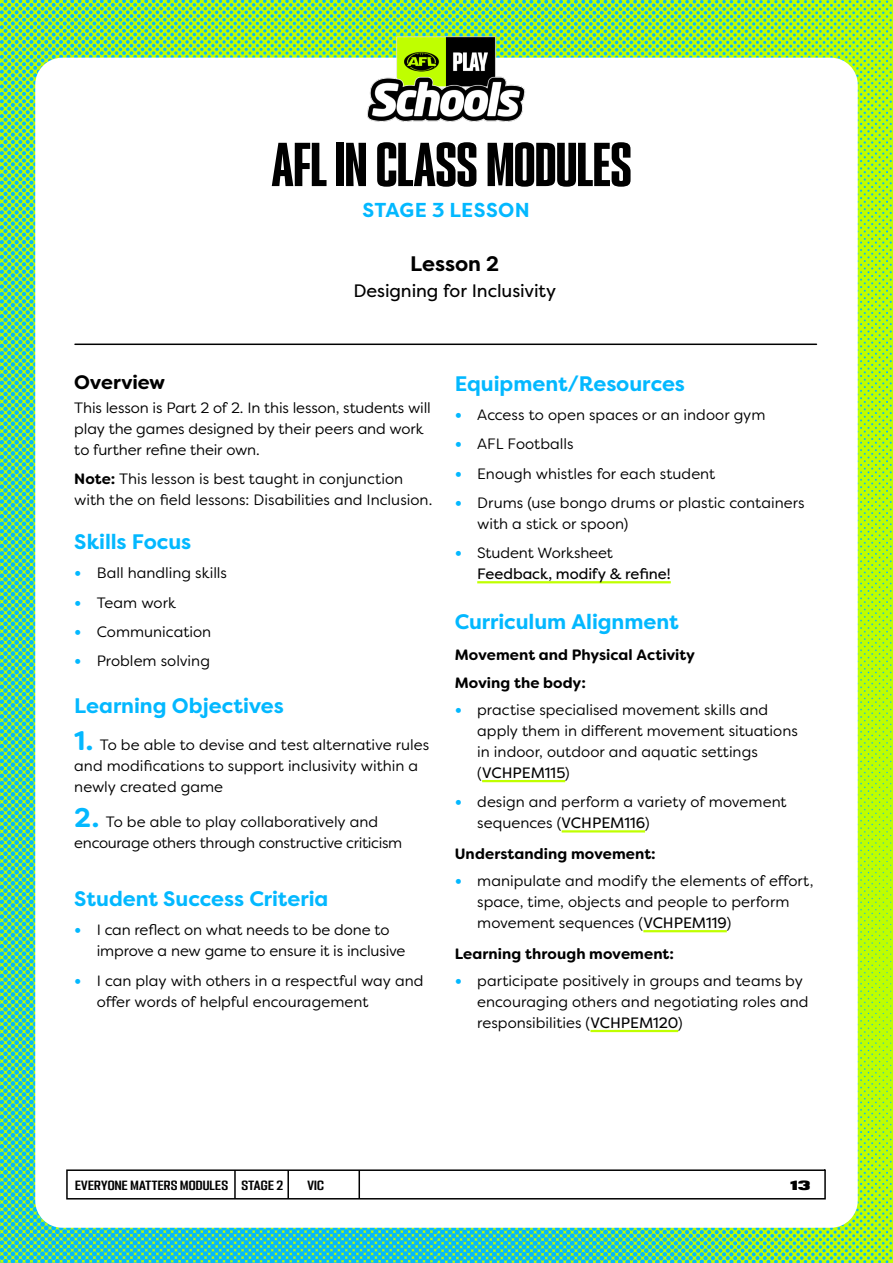
<style>
.page{position:relative;width:893px;height:1263px;background:#fff}
.page>*{position:absolute;margin:0;border:0;box-sizing:border-box;transform-origin:0 0}
.t1{font:55.5px "PODIUM Sharp 2.10";letter-spacing:-.005em;color:#000}
.t2{font:700 21px "Filson Pro";letter-spacing:-.005em;color:#03b8ff}
.t3{font:700 21px "Filson Pro";letter-spacing:-.005em;color:#000}
.t4{font:700 20.1px "Filson Pro";letter-spacing:.02em;color:#03b8ff}
.t5{font:700 19.5px "Filson Soft";letter-spacing:-.005em;color:#000}
.t6{font:18px "Filson Pro";letter-spacing:-.005em;color:#000}
.t7{font:15px/21px "Filson Soft";color:#000}
.t8{font:700 15px/28.5px "Filson Soft";letter-spacing:.005em;color:#000}
.t9{font:15px "Filson Pro";letter-spacing:-.005em;color:#000}
.t10{font:12px "PODIUM Sharp 4.9";letter-spacing:.015em;color:#000}
.t11{font:12px "PODIUM Sharp 7.12";color:#000}
.s1{font-weight:700}
.s2{font-weight:700;font-size:18px;color:#03b8ff}
.s3{font-weight:700;font-size:27px;color:#03b8ff}
.s4{font-family:"Filson Soft"}
.s5{font-family:"Filson Pro"}
</style>
<div class="page">
<img style="left:0;top:0;width:893px;height:1263px">
<div style="left:35px;top:58px;width:823px;height:1170px;background:#fff;border-radius:27px"></div>
<img style="left:332px;top:0;width:229px;height:122px">
<svg style="left:66px;top:1169px;width:760px;height:31px"></svg>
<hr style="left:234px;top:1170px;width:2px;height:29px;background:#000">
<hr style="left:287px;top:1170px;width:2px;height:29px;background:#000">
<hr style="left:358px;top:1170px;width:2px;height:29px;background:#000">
<hr style="left:75px;top:344px;width:741px;height:1px;background:#000">
<hr style="left:477px;top:581px;width:194px;height:2px;background:#c0ff00">
<hr style="left:482px;top:780px;width:83px;height:2px;background:#c0ff00">
<hr style="left:562px;top:830px;width:83px;height:2px;background:#c0ff00">
<hr style="left:643px;top:930px;width:84px;height:2px;background:#c0ff00">
<hr style="left:590px;top:1030px;width:88px;height:2px;background:#c0ff00">
<h1 class="t1" style="left:272px;top:129px;width:361px">AFL IN CLASS MODULES</h1>
<h3 class="t4" style="left:362px;top:197px;width:169px">STAGE 3 LESSON</h3>
<h2 class="t3" style="left:410px;top:251px;width:91px">Lesson 2</h2>
<p class="t6" style="left:353px;top:278px;width:204px">Designing for Inclusivity</p>
<h3 class="t5" style="left:74px;top:370px;width:93px">Overview</h3>
<p class="t7" style="left:74px;top:397px;width:358px">This lesson is Part 2 of 2. In this lesson, students will play the games designed by their peers and work to further refine their own.</p>
<p class="t7" style="left:74px;top:469px;width:360px"><span class="s1">Note:</span> This lesson is best taught in conjunction with the on field lessons: Disabilities and Inclusion.</p>
<h2 class="t2" style="left:74px;top:528px;width:119px">Skills Focus</h2>
<p class="t7" style="left:74px;top:562px;width:154px"><span class="s2">•</span> Ball handling skills</p>
<p class="t7" style="left:74px;top:592px;width:103px"><span class="s2">•</span> Team work</p>
<p class="t7" style="left:74px;top:621px;width:138px"><span class="s2">•</span> Communication</p>
<p class="t7" style="left:74px;top:650px;width:137px"><span class="s2">•</span> Problem solving</p>
<h2 class="t2" style="left:74px;top:692px;width:211px">Learning Objectives</h2>
<p class="t7" style="left:74px;top:734px;width:356px"><span class="s3">1.</span> To be able to devise and test alternative rules and modifications to support inclusivity within a newly created game</p>
<p class="t7" style="left:74px;top:811px;width:330px"><span class="s3">2.</span> To be able to play collaboratively and encourage others through constructive criticism</p>
<h2 class="t2" style="left:74px;top:885px;width:256px">Student Success Criteria</h2>
<p class="t7" style="left:97px;top:920px;width:310px;text-indent:-22px"><span class="s2">•</span> I can reflect on what needs to be done to improve a new game to ensure it is inclusive</p>
<p class="t7" style="left:97px;top:970px;width:328px;text-indent:-22px"><span class="s2">•</span> I can play with others in a respectful way and offer words of helpful encouragement</p>
<h2 class="t2" style="left:455px;top:370px;width:232px">Equipment/Resources</h2>
<p class="t7" style="left:455px;top:404px;width:312px"><span class="s2">•</span> Access to open spaces or an indoor gym</p>
<p class="t7" style="left:455px;top:434px;width:120px"><span class="s2">•</span> AFL Footballs</p>
<p class="t7" style="left:455px;top:463px;width:262px"><span class="s2">•</span> Enough whistles for each student</p>
<p class="t7" style="left:477px;top:492px;width:329px;text-indent:-22px"><span class="s2">•</span> Drums (use bongo drums or plastic containers with a stick or spoon)</p>
<p class="t7" style="left:455px;top:542px;width:160px"><span class="s2">•</span> Student Worksheet</p>
<p class="t9" style="left:477px;top:564px;width:195px">Feedback, modify &amp; refine!</p>
<h2 class="t2" style="left:455px;top:608px;width:226px">Curriculum Alignment</h2>
<p class="t8" style="left:455px;top:640px;width:242px">Movement and Physical Activity<br>Moving the body:</p>
<p class="t7" style="left:477px;top:699px;width:322px;text-indent:-22px"><span class="s2">•</span> practise specialised movement skills and apply them in different movement situations in indoor, outdoor and aquatic settings</p>
<p class="t9" style="left:477px;top:763px;width:94px"><span class="s4">(</span>VCHPEM115<span class="s4">)</span></p>
<p class="t7" style="left:477px;top:791px;width:311px;text-indent:-22px"><span class="s2">•</span> design and perform a variety of movement sequences (<span class="s5">VCHPEM116</span>)</p>
<p class="t8" style="left:455px;top:840px;width:203px">Understanding movement:</p>
<p class="t7" style="left:477px;top:870px;width:338px;text-indent:-22px"><span class="s2">•</span> manipulate and modify the elements of effort, space, time, objects and people to perform movement sequences (<span class="s5">VCHPEM119</span>)</p>
<p class="t8" style="left:455px;top:939px;width:221px">Learning through movement:</p>
<p class="t7" style="left:477px;top:970px;width:333px;text-indent:-22px"><span class="s2">•</span> participate positively in groups and teams by encouraging others and negotiating roles and responsibilities (<span class="s5">VCHPEM120</span>)</p>
<p class="t10" style="left:75px;top:1177px;width:210px">EVERYONE MATTERS MODULES STAGE 2</p>
<p class="t10" style="left:307px;top:1177px;width:18px">VIC</p>
<p class="t11" style="left:790px;top:1177px;width:22px">13</p>
</div>
